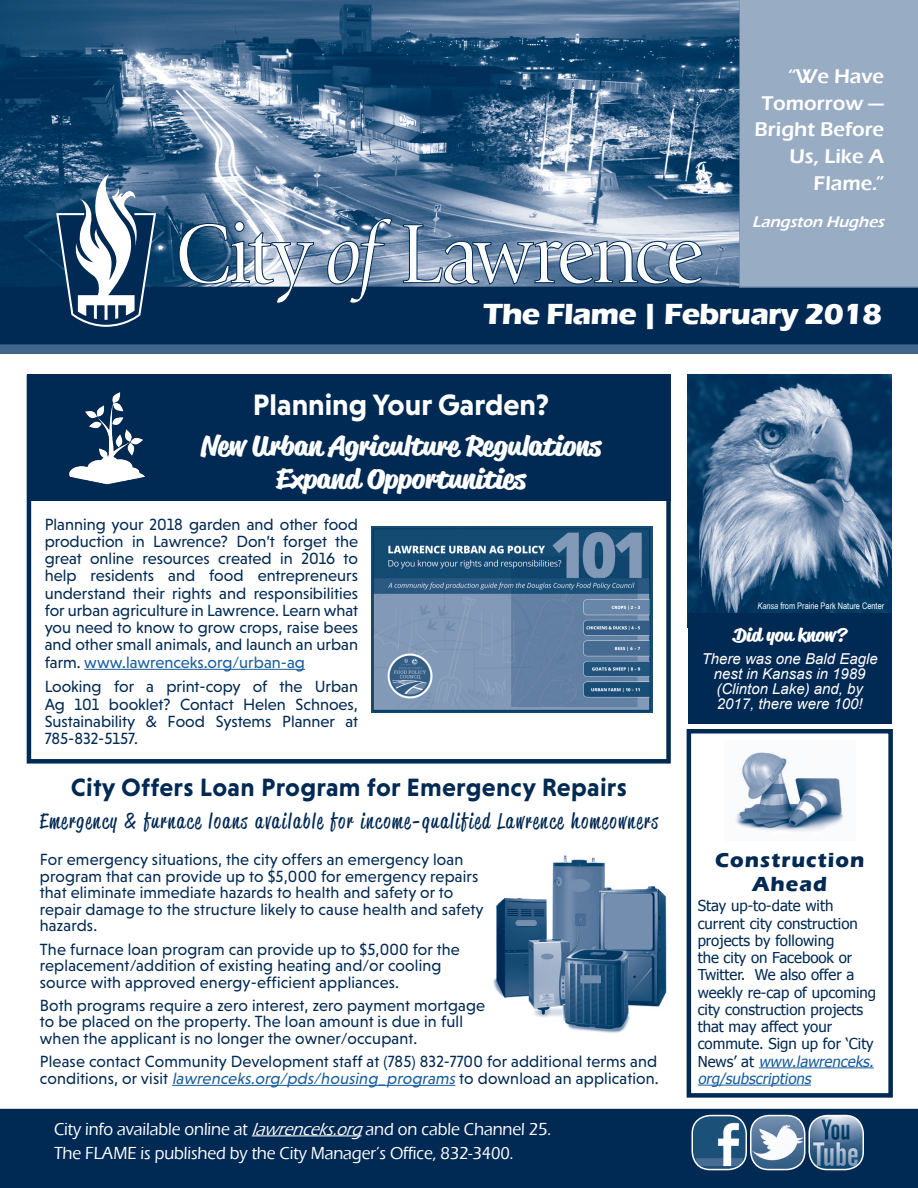
<style>
.page{position:relative;width:918px;height:1188px;background:#fff}
.page>*{position:absolute;margin:0;border:0;box-sizing:border-box;transform-origin:0 0}
.Body_Copy_with_Drop{font:700 30px "Eras ITC";letter-spacing:-.03em;color:#fff}
.Body_Copy{font:700 30px "Niveau Grotesk";color:#fff}
.Body_Copy-2{font:700 27px/32.4px "Reklame Script";color:#fff;text-align:center}
.Sub-Head{font:700 25.5px "Niveau Grotesk";color:#002953}
.Sub-Head-2{font:21px "Reklame Script";letter-spacing:.09em;color:#002953}
.Body_Copy-3{font:700 21px/24px "Eras ITC";letter-spacing:.05em;color:#002953;text-align:center}
.Headlines{font:600 20.4px/26.7px "Eras ITC";color:#fff;text-align:right}
.Sub-Head-3{font:500 18px "Eras ITC";letter-spacing:-.005em;color:#fff;scale:.92 1}
.Body_Copy-4{font:700 18px "Reklame Script";color:#fff}
.Body_Copy-5{font:16.5px/17.2px "Niveau Grotesk";letter-spacing:.01em;color:#002953}
.Headlines-2{font:italic 600 15.75px "Eras ITC";color:#fff}
.Body_Copy-6{font:15px/17.2px "Tahoma";color:#002953}
.Body_Copy-7{font:italic 15px/15px "Arial";color:#fff;text-align:center}
.Body_Copy-8{font:9px "Arial Narrow";color:#fff}
.s1{color:#175d9e}
.s2{font-style:italic;color:#175d9e}
.s3{font-style:italic}
</style>
<div class="page">
<img style="left:0;top:0;width:740px;height:287px">
<div style="left:0;top:1109px;width:918px;height:79px;background:#002953"></div>
<hr style="left:252px;top:1135px;width:110px;height:1px;background:#fff">
<img style="left:692px;top:1116px;width:54px;height:54px">
<div style="left:692px;top:1115px;width:55px;height:55px;border:2px solid #fff;border-radius:18px"></div>
<img style="left:751px;top:1116px;width:54px;height:54px">
<div style="left:750px;top:1115px;width:56px;height:55px;border:2px solid #fff;border-radius:18px"></div>
<img style="left:809px;top:1116px;width:54px;height:54px">
<div style="left:809px;top:1115px;width:55px;height:55px;border:2px solid #fff;border-radius:18px"></div>
<div style="left:0;top:321px;width:918px;height:32px;background:#41668d"></div>
<div style="left:0;top:287px;width:918px;height:57px;background:#002953"></div>
<svg style="left:178px;top:221px;width:137px;height:83px"></svg>
<svg style="left:327px;top:217px;width:66px;height:87px;background:#6a84a1"></svg>
<svg style="left:403px;top:224px;width:300px;height:61px"></svg>
<svg style="left:55px;top:174px;width:102px;height:167px"></svg>
<div style="left:740px;top:0;width:178px;height:288px;background:#98acc3"></div>
<hr style="left:172px;top:1085px;width:283px;height:1px;background:#175d9e">
<img style="left:493px;top:855px;width:174px;height:178px">
<div style="left:27px;top:375px;width:644px;height:126px;background:#002953"></div>
<hr style="left:84px;top:669px;width:221px;height:1px;background:#175d9e">
<div style="left:27px;top:375px;width:644px;height:389px;border:4px solid #002953"></div>
<img style="left:372px;top:526px;width:280px;height:186px">
<img style="left:66px;top:375px;width:83px;height:110px">
<div style="left:687px;top:729px;width:206px;height:369px;background:#fff;border:4px solid #002953"></div>
<hr style="left:759px;top:1067px;width:115px;height:1px;background:#175d9e">
<hr style="left:698px;top:1085px;width:113px;height:1px;background:#175d9e">
<img style="left:735px;top:752px;width:109px;height:80px">
<img style="left:688px;top:375px;width:204px;height:238px">
<div style="left:688px;top:613px;width:204px;height:111px;background:#002953"></div>
<p class="Headlines" style="left:755px;top:63px;width:131px">“We Have<br>Tomorrow —<br>Bright Before<br>Us, Like A<br>Flame.”</p>
<p class="Headlines-2" style="left:752px;top:213px;width:137px">Langston Hughes</p>
<p class="Body_Copy_with_Drop" style="left:483px;top:297px;width:401px">The Flame | February 2018</p>
<p class="Body_Copy" style="left:253px;top:388px;width:298px">Planning Your Garden?</p>
<p class="Body_Copy-2" style="left:201px;top:429px;width:402px">New Urban Agriculture Regulations<br>Expand Opportunities</p>
<p class="Body_Copy-5" style="left:45px;top:515px;width:315px;text-align:justify">Planning your 2018 garden and other food production in Lawrence? Don’t forget the great online resources created in 2016 to help residents and food entrepreneurs understand their rights and responsibilities for urban agriculture in Lawrence. Learn what you need to know to grow crops, raise bees and other small animals, and launch an urban farm. <span class="s1">www.lawrenceks.org/urban-ag</span></p>
<p class="Body_Copy-5" style="left:45px;top:678px;width:315px;text-align:justify">Looking for a print-copy of the Urban Ag 101 booklet? Contact Helen Schnoes, Sustainability &amp; Food Systems Planner at 785-832-5157.</p>
<p class="Sub-Head" style="left:71px;top:772px;width:558px">City Offers Loan Program for Emergency Repairs</p>
<p class="Sub-Head-2" style="left:40px;top:807px;width:619px">Emergency &amp; furnace loans available for income-qualified Lawrence homeowners</p>
<p class="Body_Copy-5" style="left:40px;top:852px;width:445px;line-height:16.5px">For emergency situations, the city offers an emergency loan program that can provide up to $5,000 for emergency repairs that eliminate immediate hazards to health and safety or to repair damage to the structure likely to cause health and safety hazards.</p>
<p class="Body_Copy-5" style="left:40px;top:941px;width:421px;line-height:16.5px">The furnace loan program can provide up to $5,000 for the replacement/addition of existing heating and/or cooling source with approved energy-efficient appliances.</p>
<p class="Body_Copy-5" style="left:40px;top:997px;width:447px;line-height:16.5px">Both programs require a zero interest, zero payment mortgage to be placed on the property. The loan amount is due in full when the applicant is no longer the owner/occupant.</p>
<p class="Body_Copy-5" style="left:40px;top:1053px;width:620px;line-height:16.5px">Please contact Community Development staff at (785) 832-7700 for additional terms and conditions, or visit <span class="s2">lawrenceks.org/pds/housing_programs</span> to download an application.</p>
<p class="Sub-Head-3" style="left:54px;top:1119px;width:542px">City info available online at <span class="s3">lawrenceks.org</span>and on cable Channel 25.</p>
<p class="Sub-Head-3" style="left:54px;top:1143px;width:501px">The FLAME is published by the City Manager’s Office, 832-3400.</p>
<p class="Body_Copy-8" style="left:758px;top:599px;width:128px"><span class="s3">Kansa</span> from Prairie Park Nature Center</p>
<p class="Body_Copy-4" style="left:733px;top:623px;width:115px">Did you know?</p>
<p class="Body_Copy-7" style="left:702px;top:651px;width:177px">There was one Bald Eagle nest in Kansas in 1989 (Clinton Lake) and, by<br>2017, there were 100!</p>
<p class="Body_Copy-3" style="left:715px;top:848px;width:151px">Construction<br>Ahead</p>
<p class="Body_Copy-6" style="left:698px;top:897px;width:181px">Stay up-to-date with current city construction projects by following<br>the city on Facebook or<br>Twitter. We also offer a weekly re-cap of upcoming city construction projects that may affect your commute. Sign up for ‘City<br>N e w s ’ a t <span class="s2">www.lawrenceks. org/subscriptions</span></p>
</div>
